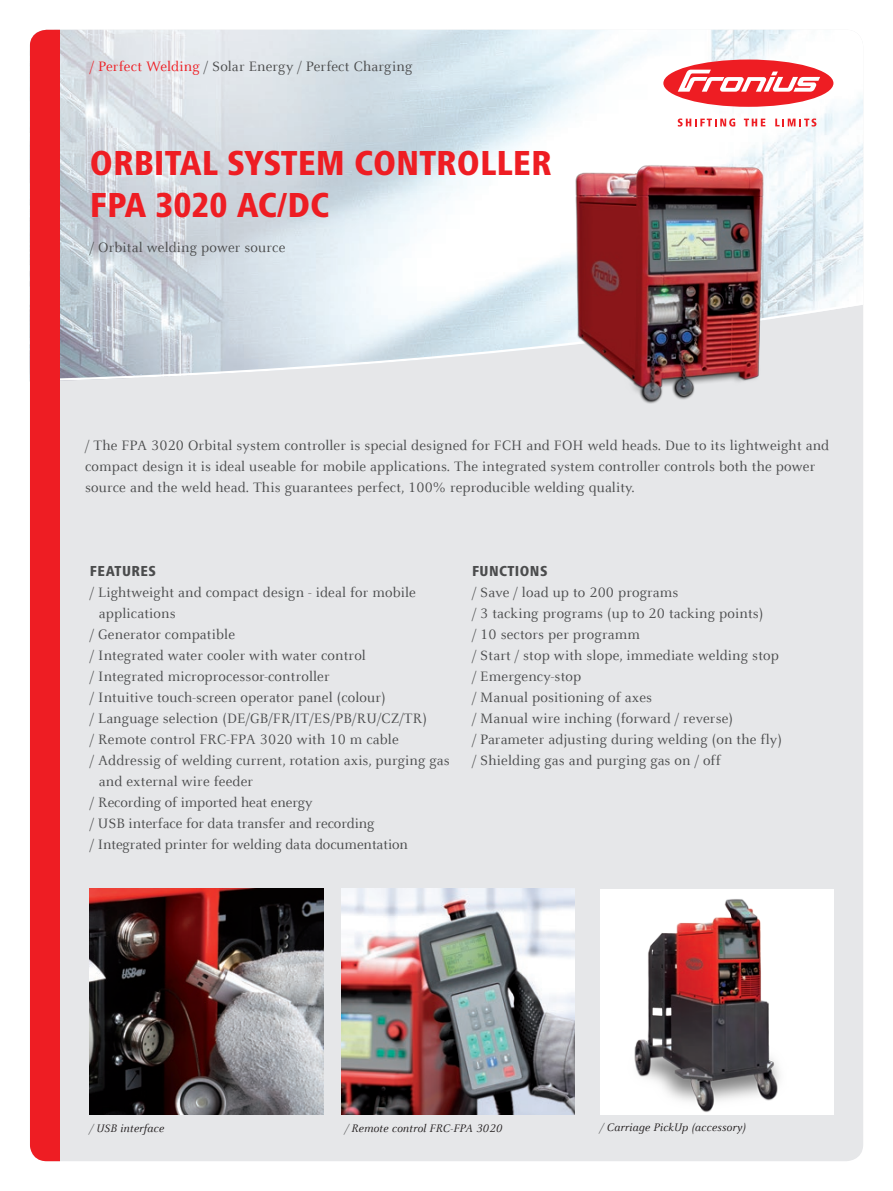
<style>
.page{position:relative;width:893px;height:1191px;background:#fff}
.page>*{position:absolute;margin:0;border:0;box-sizing:border-box;transform-origin:0 0}
.t1{font:800 condensed 36px/42px "Frutiger Next LTW1 G";color:#ee1d23}
.t2{font:15px/21px "Celeste Offc Pro";letter-spacing:.01em;color:#4b4c4d}
.t3{font:800 condensed 15px "Frutiger Next LTW1 G";letter-spacing:.03em;color:#4b4c4d}
.t4{font:italic 12px "Celeste Offc Pro";letter-spacing:.01em;color:#231f20}
.s1{color:#ee1d23}
.s2{color:#4b4c4d}
</style>
<div class="page">
<div style="left:30px;top:30px;width:833px;height:1131px;background:#e6e7e9;border-radius:17px"></div>
<svg style="left:60px;top:30px;width:803px;height:351px"></svg>
<div style="left:663px;top:60px;width:170px;height:47px;background:#ee1d23;border-radius:50%"></div>
<svg style="left:678px;top:70px;width:142px;height:22px"></svg>
<svg style="left:678px;top:118px;width:57px;height:9px"></svg>
<svg style="left:744px;top:119px;width:21px;height:7px"></svg>
<svg style="left:775px;top:118px;width:41px;height:9px"></svg>
<div style="left:30px;top:30px;width:30px;height:1131px;background:#ee1d23"></div>
<img style="left:90px;top:889px;width:233px;height:225px">
<img style="left:536px;top:154px;width:260px;height:250px">
<img style="left:342px;top:889px;width:233px;height:225px">
<div style="left:600px;top:889px;width:233px;height:225px;background:#fff"></div>
<img style="left:634px;top:899px;width:146px;height:213px">
<p class="t2" style="left:90px;top:55px;width:324px"><span class="s1">/ Perfect Welding</span> / Solar Energy / Perfect Charging</p>
<h1 class="t1" style="left:90px;top:142px;width:463px">ORBITAL SYSTEM CONTROLLER<br>FPA 3020 AC/DC</h1>
<p class="t2" style="left:90px;top:236px;width:197px">/ Orbital welding power source</p>
<p class="t2" style="left:85px;top:434px;width:746px">/ The FPA 3020 Orbital system controller is special designed for FCH and FOH weld heads. Due to its lightweight and compact design it is ideal useable for mobile applications. The integrated system controller controls both the power source and the weld head. This guarantees perfect, 100% reproducible welding quality.</p>
<p class="t3" style="left:90px;top:562px;width:68px">FEATURES</p>
<p class="t2" style="left:90px;top:581px;width:327px">/ Lightweight and compact design - ideal for mobile</p>
<p class="t2" style="left:99px;top:602px;width:78px">applications</p>
<p class="t2" style="left:90px;top:623px;width:147px">/ Generator compatible</p>
<p class="t2" style="left:90px;top:644px;width:277px">/ Integrated water cooler with water control</p>
<p class="t2" style="left:90px;top:665px;width:241px">/ Integrated microprocessor-controller</p>
<p class="t2" style="left:90px;top:686px;width:297px">/ Intuitive touch-screen operator panel (colour)</p>
<p class="t2" style="left:90px;top:707px;width:339px">/ Language selection (DE/GB/FR/IT/ES/PB/RU/CZ/TR)</p>
<p class="t2" style="left:90px;top:728px;width:310px">/ Remote control FRC-FPA 3020 with 10 m cable</p>
<p class="t2" style="left:90px;top:749px;width:361px">/ Addressig of welding current, rotation axis, purging gas</p>
<p class="t2" style="left:99px;top:770px;width:156px">and external wire feeder</p>
<p class="t2" style="left:90px;top:791px;width:224px">/ Recording of imported heat energy</p>
<p class="t2" style="left:90px;top:812px;width:286px">/ USB interface for data transfer and recording</p>
<p class="t2" style="left:90px;top:833px;width:319px">/ Integrated printer for welding data documentation</p>
<p class="t3" style="left:472px;top:562px;width:77px">FUNCTIONS</p>
<p class="t2" style="left:472px;top:581px;width:312px">/ Save / load up to 200 programs<br>/ 3 tacking programs (up to 20 tacking points)<br>/ 10 sectors per programm<br>/ Start / stop with slope, immediate welding stop / Emergency-stop<br>/ Manual positioning of axes<br>/ Manual wire inching (forward / reverse)<br>/ Parameter adjusting during welding (on the fly) / Shielding gas and purging gas on / off</p>
<p class="t4" style="left:89px;top:1120px;width:76px"><span class="s2">/</span> USB interface</p>
<p class="t4" style="left:344px;top:1120px;width:159px"><span class="s2">/</span> Remote control FRC-FPA 3020</p>
<p class="t4" style="left:600px;top:1119px;width:148px"><span class="s2">/</span> Carriage PickUp (accessory)</p>
</div>
